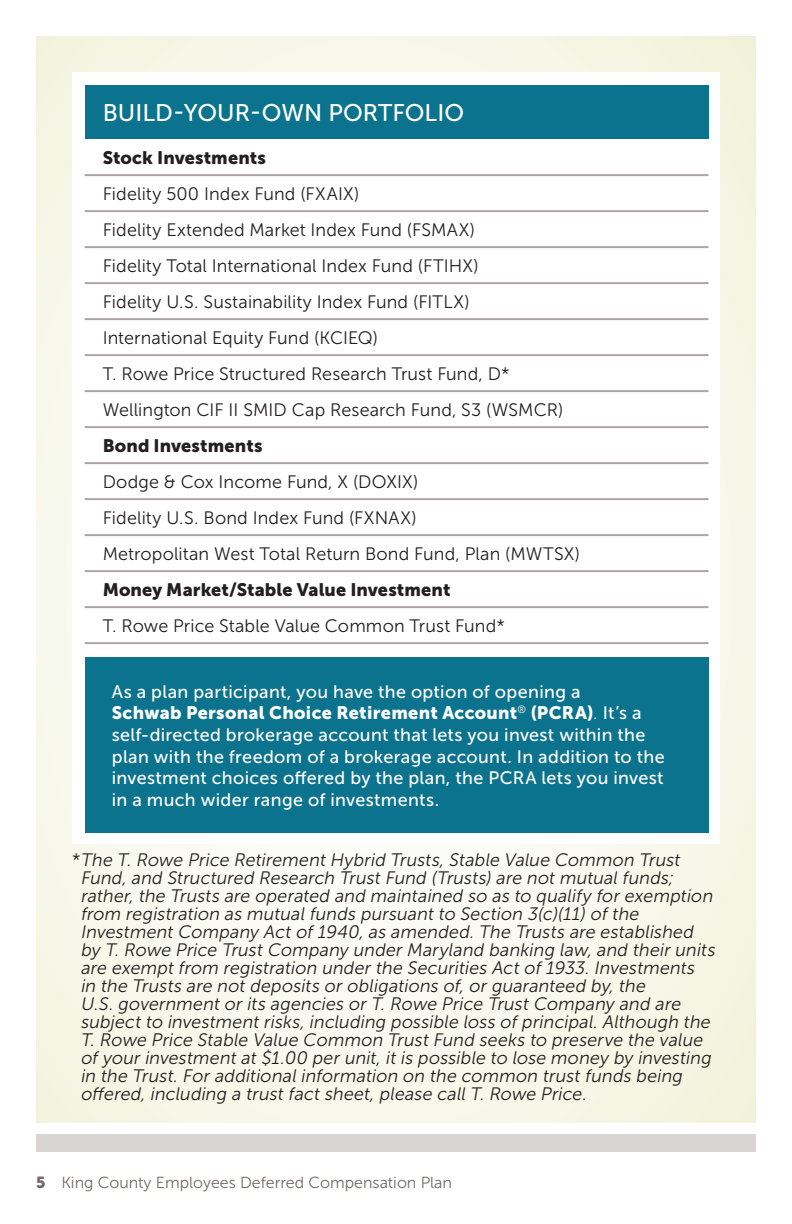
<style>
.page{position:relative;width:792px;height:1224px;background:#fff}
.page>*{position:absolute;margin:0;border:0;box-sizing:border-box;transform-origin:0 0}
.subhead{font:24px "Museo Sans 500";color:#fff}
.body_copy{font:italic 18px/18px "Museo Sans 300";letter-spacing:.01em;color:#231f20}
.body_copy-2{font:18px "Museo Sans 300";letter-spacing:.005em;color:#231f20}
.body_copy-3{font:18px/21.6px "Museo Sans 500";letter-spacing:.02em;color:#fff}
.body_copy-4{font:18px "Museo Sans 900";letter-spacing:.005em;color:#231f20}
.t1{font:16px "Museo Sans 300";color:#726968}
.s1{font-family:"Museo Sans 900"}
.s2{font-family:"Museo Sans 300"}
.s3{font-style:normal}
</style>
<div class="page">
<div style="left:36px;top:36px;width:720px;height:1086px;background:#f7f7ea"></div>
<div style="left:36px;top:1135px;width:720px;height:17px;background:#d9d5d4"></div>
<div style="left:72px;top:72px;width:648px;height:772px;background:#fff"></div>
<div style="left:85px;top:85px;width:623px;height:54px;background:#0c738e"></div>
<hr style="left:85px;top:174px;width:623px;height:2px;background:#ada5a4">
<hr style="left:85px;top:210px;width:623px;height:2px;background:#ada5a4">
<hr style="left:85px;top:246px;width:623px;height:2px;background:#ada5a4">
<hr style="left:85px;top:282px;width:623px;height:2px;background:#ada5a4">
<hr style="left:85px;top:318px;width:623px;height:2px;background:#ada5a4">
<hr style="left:85px;top:354px;width:623px;height:2px;background:#ada5a4">
<hr style="left:85px;top:390px;width:623px;height:2px;background:#ada5a4">
<hr style="left:85px;top:426px;width:623px;height:2px;background:#ada5a4">
<hr style="left:85px;top:462px;width:623px;height:2px;background:#ada5a4">
<hr style="left:85px;top:498px;width:623px;height:2px;background:#ada5a4">
<hr style="left:85px;top:534px;width:623px;height:2px;background:#ada5a4">
<hr style="left:85px;top:570px;width:623px;height:2px;background:#ada5a4">
<hr style="left:85px;top:606px;width:623px;height:2px;background:#ada5a4">
<hr style="left:85px;top:642px;width:623px;height:2px;background:#ada5a4">
<div style="left:85px;top:657px;width:623px;height:176px;background:#0c738e"></div>
<p class="subhead" style="left:103px;top:100px;width:363px">BUILD-YOUR-OWN PORTFOLIO</p>
<p class="body_copy-4" style="left:103px;top:147px;width:165px">Stock Investments</p>
<p class="body_copy-2" style="left:103px;top:184px;width:258px">Fidelity 500 Index Fund (FXAIX)</p>
<p class="body_copy-2" style="left:103px;top:220px;width:374px">Fidelity Extended Market Index Fund (FSMAX)</p>
<p class="body_copy-2" style="left:103px;top:256px;width:377px">Fidelity Total International Index Fund (FTIHX)</p>
<p class="body_copy-2" style="left:103px;top:292px;width:369px">Fidelity U.S. Sustainability Index Fund (FITLX)</p>
<p class="body_copy-2" style="left:103px;top:328px;width:277px">International Equity Fund (KCIEQ)</p>
<p class="body_copy-2" style="left:103px;top:364px;width:409px">T. Rowe Price Structured Research Trust Fund, D*</p>
<p class="body_copy-2" style="left:103px;top:400px;width:462px">Wellington CIF II SMID Cap Research Fund, S3 (WSMCR)</p>
<p class="body_copy-4" style="left:103px;top:435px;width:161px">Bond Investments</p>
<p class="body_copy-2" style="left:103px;top:472px;width:317px">Dodge &amp; Cox Income Fund, X (DOXIX)</p>
<p class="body_copy-2" style="left:103px;top:508px;width:315px">Fidelity U.S. Bond Index Fund (FXNAX)</p>
<p class="body_copy-2" style="left:103px;top:544px;width:479px">Metropolitan West Total Return Bond Fund, Plan (MWTSX)</p>
<p class="body_copy-4" style="left:103px;top:579px;width:349px">Money Market/Stable Value Investment</p>
<p class="body_copy-2" style="left:103px;top:616px;width:404px">T. Rowe Price Stable Value Common Trust Fund*</p>
<p class="body_copy-3" style="left:112px;top:681px;width:554px">As a plan participant, you have the option of opening a<br><span class="s1">Schwab Personal Choice Retirement Account</span><sup>®</sup> <span class="s1">(PCRA)</span><span class="s2">.</span> It’s a self-directed brokerage account that lets you invest within the plan with the freedom of a brokerage account. In addition to the investment choices offered by the plan, the PCRA lets you invest in a much wider range of investments.</p>
<p class="body_copy" style="left:80px;top:851px;width:639px;text-indent:-8px"><span class="s3">*</span> The T. Rowe Price Retirement Hybrid Trusts, Stable Value Common Trust Fund, and Structured Research Trust Fund (Trusts) are not mutual funds; rather, the Trusts are operated and maintained so as to qualify for exemption from registration as mutual funds pursuant to Section 3(c)(11) of the Investment Company Act of 1940, as amended. The Trusts are established by T. Rowe Price Trust Company under Maryland banking law, and their units are exempt from registration under the Securities Act of 1933. Investments in the Trusts are not deposits or obligations of, or guaranteed by, the<br>U.S. government or its agencies or T. Rowe Price Trust Company and are subject to investment risks, including possible loss of principal. Although the T. Rowe Price Stable Value Common Trust Fund seeks to preserve the value of your investment at $1.00 per unit, it is possible to lose money by investing in the Trust. For additional information on the common trust funds being offered, including a trust fact sheet, please call T. Rowe Price.</p>
<p class="t1" style="left:36px;top:1174px;width:418px"><span class="s1">5</span> King County Employees Deferred Compensation Plan</p>
</div>
